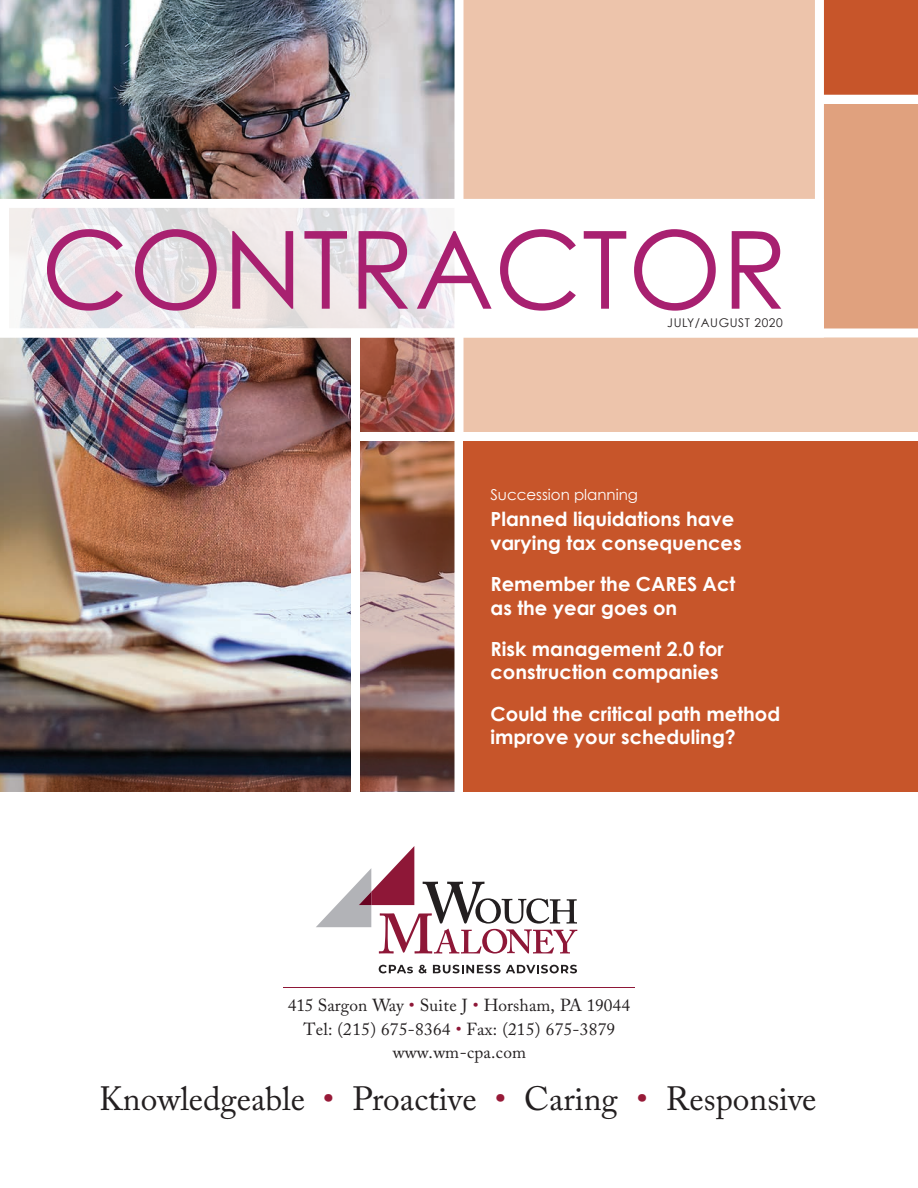
<style>
.page{position:relative;width:918px;height:1188px;background:#fff}
.page>*{position:absolute;margin:0;border:0;box-sizing:border-box;transform-origin:0 0}
.t1{font:108px "Century Gothic";color:#a82070}
.t2{font:33.45px "Adobe Caslon Pro";color:#231f20}
.t3{font:700 19.5px/23.4px "Century Gothic";color:#fff}
.t4{font:17.4px "Adobe Caslon Pro";color:#231f20}
.t5{font:17.4px "Adobe Caslon Pro";letter-spacing:.02em;color:#231f20}
.t6{font:15px "Century Gothic";color:#fff}
.t7{font:12px "Century Gothic";letter-spacing:.05em;color:#231f20}
.s1{color:#8e1737}
.s2{color:#971a38}
</style>
<div class="page">
<img style="left:0;top:0;width:454px;height:792px">
<div style="left:464px;top:338px;width:454px;height:94px;background:#edc4ab"></div>
<div style="left:824px;top:104px;width:94px;height:224px;background:#e0a17e"></div>
<div style="left:464px;top:0;width:351px;height:199px;background:#edc4ab"></div>
<svg style="left:360px;top:441px;width:94px;height:349px;background:#936b5d"></svg>
<div style="left:824px;top:0;width:94px;height:94px;background:#c7552a"></div>
<svg style="left:360px;top:338px;width:94px;height:94px;background:#9f574f"></svg>
<div style="left:351px;top:333px;width:9px;height:459px;background:#fff"></div>
<div style="left:356px;top:432px;width:562px;height:9px;background:#fff"></div>
<svg style="left:10px;top:209px;width:445px;height:119px;background:#eae6e8"></svg>
<div style="left:464px;top:441px;width:454px;height:351px;background:#c7552a"></div>
<hr style="left:283px;top:987px;width:352px;height:1px;background:#8e1737">
<svg style="left:379px;top:965px;width:34px;height:8px"></svg>
<svg style="left:419px;top:965px;width:8px;height:8px"></svg>
<svg style="left:433px;top:965px;width:144px;height:8px"></svg>
<svg style="left:316px;top:846px;width:261px;height:108px"></svg>
<h1 class="t1" style="left:41px;top:204px;width:748px">CONTRACTOR</h1>
<p class="t7" style="left:667px;top:316px;width:117px">JULY/AUGUST 2020</p>
<p class="t6" style="left:490px;top:485px;width:149px">Succession planning</p>
<p class="t3" style="left:490px;top:507px;width:253px">Planned liquidations have varying tax consequences</p>
<p class="t3" style="left:490px;top:572px;width:246px">Remember the CARES Act as the year goes on</p>
<p class="t3" style="left:490px;top:637px;width:235px">Risk management 2.0 for construction companies</p>
<p class="t3" style="left:490px;top:702px;width:291px">Could the critical path method improve your scheduling?</p>
<p class="t4" style="left:288px;top:995px;width:344px">415 Sargon Way <span class="s1">•</span> Suite J <span class="s1">•</span> Horsham, PA 19044</p>
<p class="t4" style="left:393px;top:1041px;width:135px">www.wm-cpa.com</p>
<p class="t5" style="left:304px;top:1019px;width:313px">Tel: (215) 675-8364 <span class="s1">•</span> Fax: (215) 675-3879</p>
<h2 class="t2" style="left:99px;top:1079px;width:719px">Knowledgeable <span class="s2">•</span> Proactive <span class="s2">•</span> Caring <span class="s2">•</span> Responsive</h2>
</div>
